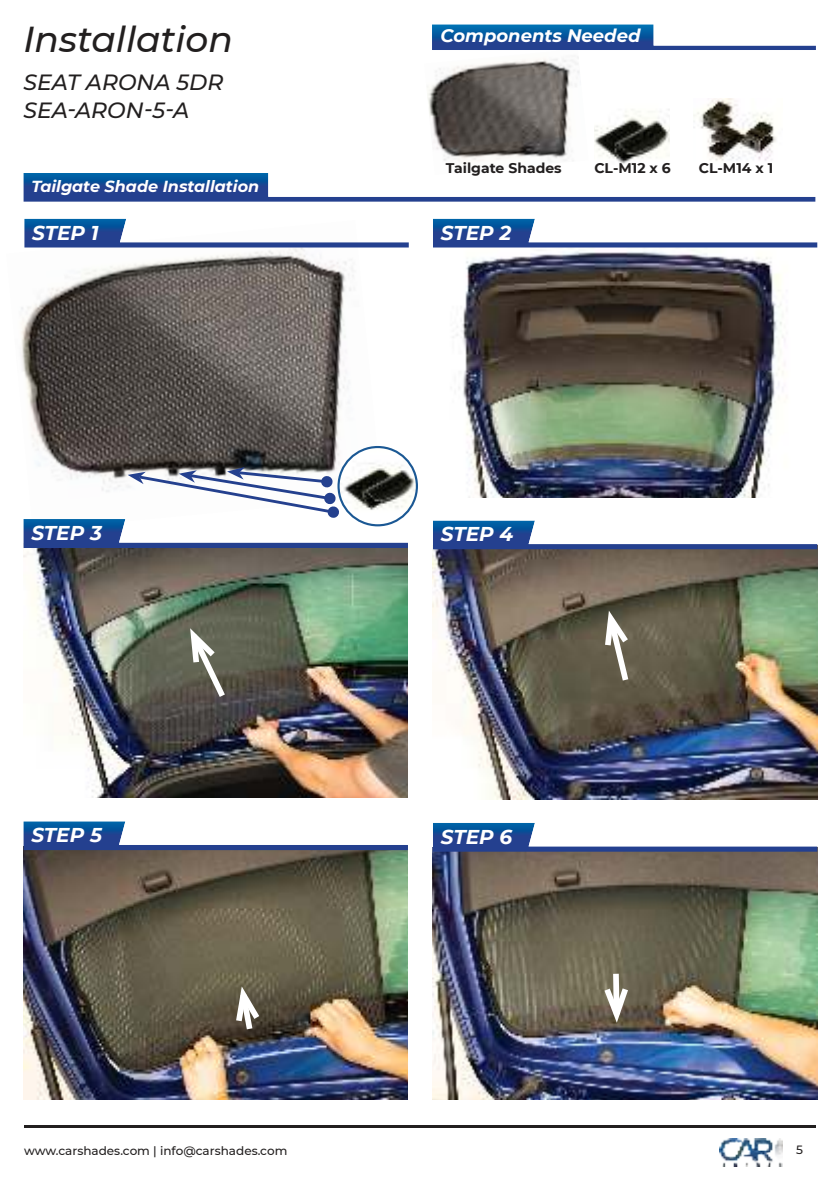
<style>
.page{position:relative;width:840px;height:1191px;background:#fff}
.page>*{position:absolute;margin:0;border:0;box-sizing:border-box;transform-origin:0 0}
.t1{font:italic 500 36px "Montserrat";color:#221f1f}
.t2{font:italic 500 22px/28px "Montserrat";color:#221f1f}
.t3{font:italic 700 20px "Montserrat";color:#fff}
.t4{font:italic 700 18px "Montserrat";color:#fff}
.t5{font:italic 700 16px "Montserrat";color:#fff}
.t6{font:700 14px "Montserrat";color:#221f1f}
.t7{font:500 12px "Montserrat";color:#221f1f}
</style>
<div class="page">
<img style="left:427px;top:57px;width:153px;height:105px">
<img style="left:21px;top:248px;width:350px;height:271px">
<img style="left:23px;top:173px;width:792px;height:29px">
<hr style="left:24px;top:1126px;width:791px;height:2px;background:#221f1f">
<img style="left:719px;top:1138px;width:63px;height:28px">
<img style="left:432px;top:24px;width:383px;height:26px">
<img style="left:453px;top:248px;width:332px;height:249px">
<img style="left:23px;top:548px;width:385px;height:249px">
<img style="left:23px;top:850px;width:385px;height:249px">
<img style="left:433px;top:219px;width:384px;height:29px">
<img style="left:23px;top:519px;width:385px;height:29px">
<img style="left:23px;top:821px;width:385px;height:29px">
<img style="left:24px;top:219px;width:384px;height:29px">
<img style="left:432px;top:549px;width:385px;height:250px">
<img style="left:432px;top:852px;width:385px;height:247px">
<img style="left:432px;top:520px;width:385px;height:29px">
<img style="left:432px;top:823px;width:385px;height:29px">
<svg style="left:186px;top:621px;width:44px;height:82px;background:#79796d"></svg>
<svg style="left:232px;top:978px;width:32px;height:57px"></svg>
<svg style="left:601px;top:602px;width:32px;height:84px"></svg>
<img style="left:338px;top:447px;width:78px;height:78px;border-radius:39px">
<div style="left:337px;top:446px;width:81px;height:80px;border:2px solid #1b5894;border-radius:50%"></div>
<img style="left:692px;top:98px;width:90px;height:81px">
<svg style="left:599px;top:968px;width:33px;height:63px"></svg>
<img style="left:594px;top:109px;width:75px;height:55px">
<svg style="left:127px;top:467px;width:212px;height:51px"></svg>
<h1 class="t1" style="left:23px;top:19px;width:211px">Installation</h1>
<h2 class="t2" style="left:23px;top:68px;width:201px">SEAT ARONA 5DR<br>SEA-ARON-5-A</h2>
<h3 class="t5" style="left:31px;top:179px;width:229px">Tailgate Shade Installation</h3>
<h3 class="t3" style="left:32px;top:224px;width:68px">STEP 1</h3>
<h3 class="t3" style="left:31px;top:524px;width:72px">STEP 3</h3>
<h3 class="t3" style="left:31px;top:826px;width:72px">STEP 5</h3>
<h3 class="t4" style="left:440px;top:28px;width:201px">Components Needed</h3>
<p class="t6" style="left:445px;top:162px;width:117px">Tailgate Shades</p>
<h3 class="t3" style="left:440px;top:224px;width:72px">STEP 2</h3>
<p class="t6" style="left:594px;top:162px;width:78px">CL-M12 x 6</p>
<p class="t6" style="left:698px;top:162px;width:76px">CL-M14 x 1</p>
<h3 class="t3" style="left:440px;top:525px;width:74px">STEP 4</h3>
<h3 class="t3" style="left:440px;top:828px;width:73px">STEP 6</h3>
<p class="t7" style="left:24px;top:1145px;width:265px">www.carshades.com | info@carshades.com</p>
<p class="t7" style="left:795px;top:1145px;width:8px">5</p>
</div>
